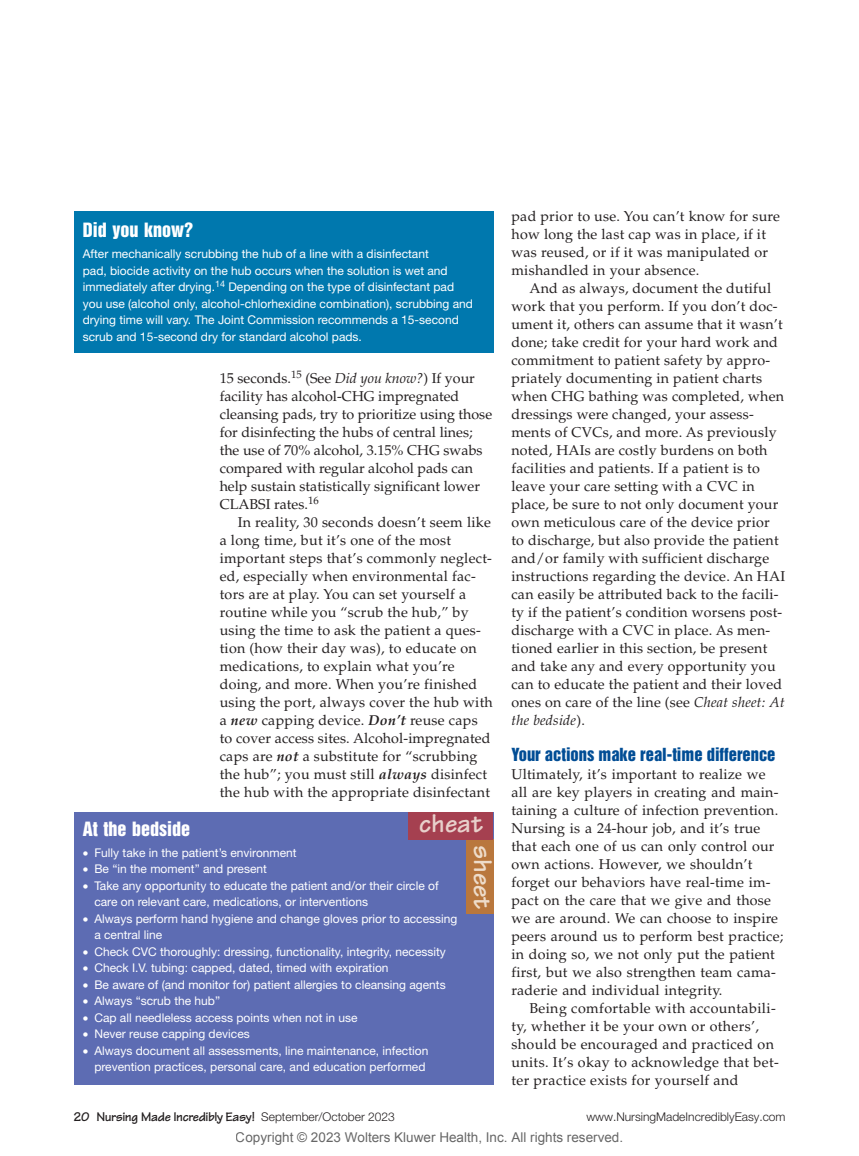
<style>
.page{position:relative;width:859px;height:1156px;background:#fff}
.page>*{position:absolute;margin:0;border:0;box-sizing:border-box;transform-origin:0 0}
.t1{font:700 27px "Tekton";color:#eedcca}
.t2{font:700 27px "Tekton";color:#e8d0cb}
.t3{font:18px "Helvetica Inserat Cyr Upright";color:#fff}
.t4{font:16.5px "Helvetica Inserat Cyr Upright";color:#014d95}
.t5{font:14.25px/18px "Palatino LT Std";letter-spacing:.015em;color:#231f20}
.t6{font:13.5px "Arial";color:rgb(0 0 0/.6)}
.t7{font:700 13.5px "Tekton";letter-spacing:-.03em;color:#231f20}
.t8{font:12px/16.5px "Helvetica Neue";color:#fff}
.t9{font:300 12px "Helvetica Neue";color:#231f20}
.s1{font-style:italic}
.s2{font-weight:700;font-style:italic}
.s3{font-family:"Helvetica Neue";font-weight:300;font-size:12px}
</style>
<div class="page">
<div style="left:74px;top:812px;width:419px;height:273px;background:#5d6cb3"></div>
<div style="left:466px;top:839px;width:27px;height:75px;background:#b9773d"></div>
<div style="left:408px;top:812px;width:85px;height:27px;background:#a54050"></div>
<div style="left:74px;top:211px;width:419px;height:142px;background:#0078ae"></div>
<p class="t3" style="left:83px;top:223px;width:112px">Did you know?</p>
<p class="t8" style="left:83px;top:247px;width:392px">After mechanically scrubbing the hub of a line with a disinfectant<br>pad, biocide activity on the hub occurs when the solution is wet and immediately after drying.<sup>14</sup> Depending on the type of disinfectant pad you use (alcohol only, alcohol-chlorhexidine combination), scrubbing and drying time will vary. The Joint Commission recommends a 15-second scrub and 15-second dry for standard alcohol pads.</p>
<p class="t5" style="left:220px;top:371px;width:274px">15 seconds.<sup>15</sup> (See <span class="s1">Did you know?</span>) If your facility has alcohol-CHG impregnated cleansing pads, try to prioritize using those for disinfecting the hubs of central lines; the use of 70% alcohol, 3.15% CHG swabs compared with regular alcohol pads can help sustain statistically significant lower CLABSI rates.<sup>16</sup></p>
<p class="t5" style="left:220px;top:515px;width:275px;text-indent:18px">In reality, 30 seconds doesn’t seem like a long time, but it’s one of the most important steps that’s commonly neglect&shy;ed, especially when environmental fac&shy;tors are at play. You can set yourself a routine while you “scrub the hub,” by using the time to ask the patient a ques&shy;tion (how their day was), to educate on medications, to explain what you’re doing, and more. When you’re finished using the port, always cover the hub with a <span class="s2">new</span> capping device. <span class="s2">Don’t</span> reuse caps to cover access sites. Alcohol-impregnated caps are <span class="s2">not</span> a substitute for “scrubbing the hub”; you must still <span class="s2">always</span> disinfect the hub with the appropriate disinfectant</p>
<h1 class="t2" style="left:419px;top:814px;width:65px">cheat</h1>
<p class="t3" style="left:83px;top:821px;width:109px">At the bedside</p>
<p class="t8" style="left:83px;top:845px;width:215px">• Fully take in the patient’s environment</p>
<p class="t8" style="left:83px;top:862px;width:186px">• Be “in the moment” and present</p>
<p class="t8" style="left:94px;top:878px;width:346px;text-indent:-12px">• Take any opportunity to educate the patient and/or their circle of care on relevant care, medications, or interventions</p>
<p class="t8" style="left:94px;top:911px;width:364px;text-indent:-12px">• Always perform hand hygiene and change gloves prior to accessing a central line</p>
<p class="t8" style="left:83px;top:944px;width:364px">• Check CVC thoroughly: dressing, functionality, integrity, necessity</p>
<p class="t8" style="left:83px;top:961px;width:307px">• Check I.V. tubing: capped, dated, timed with expiration</p>
<p class="t8" style="left:83px;top:977px;width:364px">• Be aware of (and monitor for) patient allergies to cleansing agents</p>
<p class="t8" style="left:83px;top:994px;width:139px">• Always “scrub the hub”</p>
<p class="t8" style="left:83px;top:1010px;width:276px">• Cap all needleless access points when not in use</p>
<p class="t8" style="left:83px;top:1027px;width:168px">• Never reuse capping devices</p>
<p class="t8" style="left:83px;top:1043px;width:347px;text-align:right">• Always document all assessments, line maintenance, infection prevention practices, personal care, and education performed</p>
<h1 class="t1" style="left:492px;top:845px;width:66px;rotate:90deg">sheet</h1>
<p class="t5" style="left:511px;top:209px;width:270px">pad prior to use. You can’t know for sure how long the last cap was in place, if it was reused, or if it was manipulated or mishandled in your absence.</p>
<p class="t5" style="left:511px;top:281px;width:275px;text-indent:18px">And as always, document the dutiful work that you perform. If you don’t doc&shy;ument it, others can assume that it wasn’t done; take credit for your hard work and commitment to patient safety by appro&shy;priately documenting in patient charts when CHG bathing was completed, when dressings were changed, your assess&shy;ments of CVCs, and more. As previously noted, HAIs are costly burdens on both facilities and patients. If a patient is to leave your care setting with a CVC in place, be sure to not only document your own meticulous care of the device prior to discharge, but also provide the patient and/or family with sufficient discharge instructions regarding the device. An HAI can easily be attributed back to the facili&shy;ty if the patient’s condition worsens post&shy;discharge with a CVC in place. As men&shy;tioned earlier in this section, be present and take any and every opportunity you can to educate the patient and their loved ones on care of the line (see <span class="s1">Cheat sheet: At the bedside</span>).</p>
<p class="t4" style="left:511px;top:747px;width:266px">Your actions make real-time difference</p>
<p class="t5" style="left:511px;top:767px;width:273px">Ultimately, it’s important to realize we all are key players in creating and main&shy;taining a culture of infection prevention.<br>Nursing is a 24-hour job, and it’s true that each one of us can only control our own actions. However, we shouldn’t forget our behaviors have real-time im&shy;pact on the care that we give and those we are around. We can choose to inspire peers around us to perform best practice; in doing so, we not only put the patient first, but we also strengthen team cama&shy;raderie and individual integrity.</p>
<p class="t5" style="left:511px;top:1001px;width:269px;text-indent:18px">Being comfortable with accountabili&shy;ty, whether it be your own or others’, should be encouraged and practiced on units. It’s okay to acknowledge that bet&shy;ter practice exists for yourself and</p>
<p class="t7" style="left:74px;top:1112px;width:322px">20 Nursing Made Incredibly Easy! <span class="s3">September/October 2023</span></p>
<p class="t9" style="left:586px;top:1112px;width:201px">www.NursingMadeIncrediblyEasy.com</p>
<p class="t6" style="left:236px;top:1128px;width:389px">Copyright © 2023 Wolters Kluwer Health, Inc. All rights reserved.</p>
</div>
